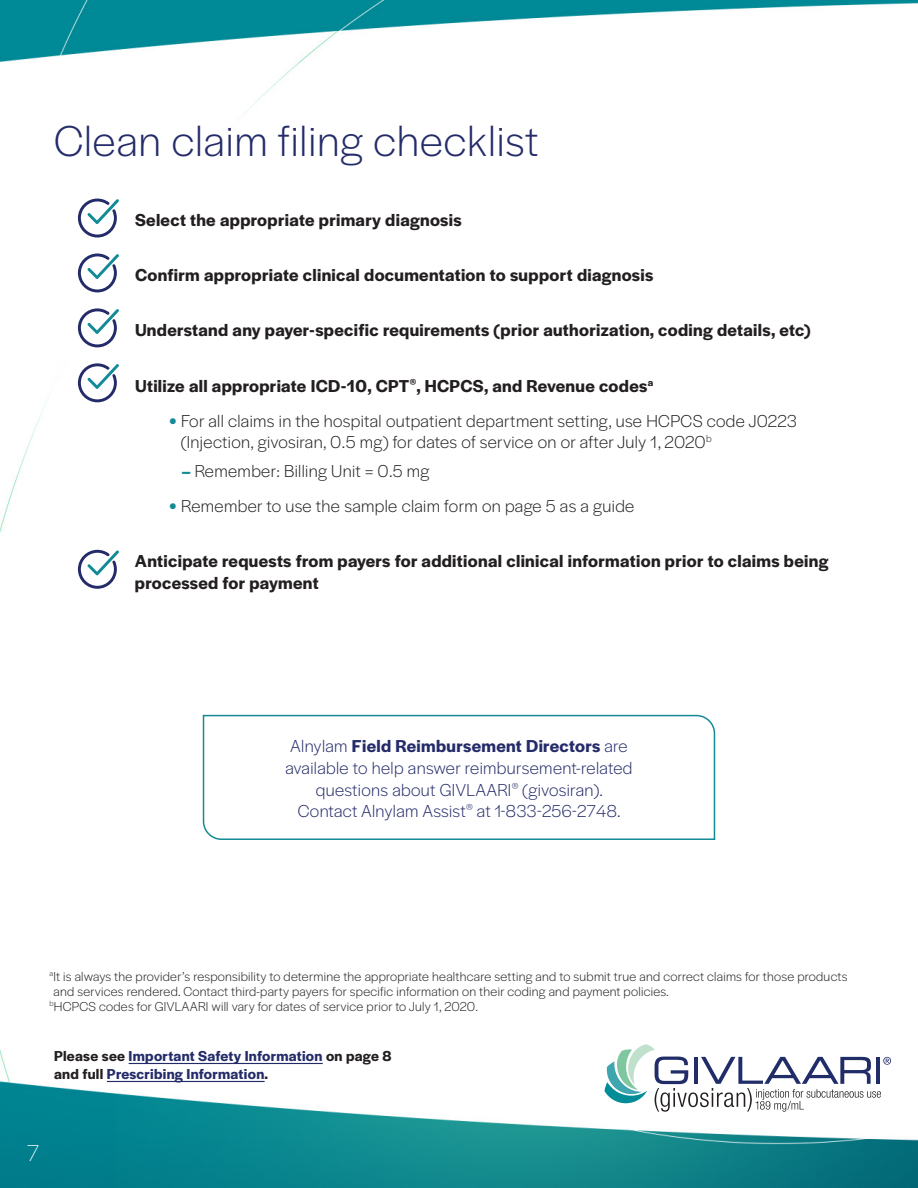
<style>
.page{position:relative;width:918px;height:1188px;background:#fff}
.page>*{position:absolute;margin:0;border:0;box-sizing:border-box;transform-origin:0 0}
.t1{font:300 45px "Halyard Display";letter-spacing:.02em;color:#242b69}
.t2{font:200 24px "Halyard Display";color:#fff}
.t3{font:600 18px/21.6px "Halyard Display";letter-spacing:.02em;color:#231f20}
.t4{font:300 18px/21.6px "Halyard Display";letter-spacing:.02em;color:#231f20}
.t5{font:300 18px/21.6px "Halyard Display";letter-spacing:.02em;color:#242b69;text-align:center}
.t6{font:600 15px/18px "Halyard Display";letter-spacing:.02em;color:#242b69}
.t7{font:300 13.5px/15px "Halyard Display";letter-spacing:.02em;color:#231f20}
.s1{font-family:"Avenir";font-weight:400;font-size:16.5px;color:#138b96}
.s2{font-family:"Avenir";font-weight:900;font-size:16.5px;color:#138b96}
.s3{font-weight:600}
.s4{color:#231f20}
</style>
<div class="page">
<img style="left:0;top:0;width:918px;height:1188px">
<svg style="left:0;top:62px;width:436px;height:444px"></svg>
<svg style="left:605px;top:1044px;width:286px;height:68px"></svg>
<hr style="left:129px;top:1063px;width:194px;height:1px;background:#242b69">
<hr style="left:107px;top:1081px;width:158px;height:1px;background:#242b69">
<svg style="left:78px;top:199px;width:41px;height:39px"></svg>
<svg style="left:78px;top:253px;width:41px;height:39px"></svg>
<svg style="left:78px;top:308px;width:41px;height:39px"></svg>
<svg style="left:78px;top:363px;width:41px;height:39px"></svg>
<svg style="left:78px;top:550px;width:41px;height:39px"></svg>
<svg style="left:202px;top:714px;width:514px;height:127px"></svg>
<h1 class="t1" style="left:54px;top:110px;width:486px">Clean claim filing checklist</h1>
<p class="t3" style="left:135px;top:208px;width:328px">Select the appropriate primary diagnosis</p>
<p class="t3" style="left:135px;top:263px;width:520px">Confirm appropriate clinical documentation to support diagnosis</p>
<p class="t3" style="left:135px;top:319px;width:677px">Understand any payer-specific requirements (prior authorization, coding details, etc)</p>
<p class="t3" style="left:135px;top:374px;width:520px">Utilize all appropriate ICD-10, CPT<sup>®</sup>, HCPCS, and Revenue codes<sup>a</sup></p>
<p class="t4" style="left:181px;top:409px;width:617px;text-indent:-12px"><span class="s1">•</span> For all claims in the hospital outpatient department setting, use HCPCS code J0223 (Injection, givosiran, 0.5 mg) for dates of service on or after July 1, 2020<sup>b</sup></p>
<p class="t4" style="left:182px;top:459px;width:249px"><span class="s2">–</span> Remember: Billing Unit = 0.5 mg</p>
<p class="t4" style="left:169px;top:494px;width:467px"><span class="s1">•</span> Remember to use the sample claim form on page 5 as a guide</p>
<p class="t3" style="left:135px;top:549px;width:695px">Anticipate requests from payers for additional clinical information prior to claims being processed for payment</p>
<p class="t5" style="left:285px;top:735px;width:349px">Alnylam <span class="s3">Field Reimbursement Directors</span> are available to help answer reimbursement-related questions about GIVLAARI<sup>®</sup> (givosiran).<br>Contact Alnylam Assist<sup>®</sup> at 1-833-256-2748.</p>
<p class="t7" style="left:50px;top:968px;width:799px"><sup>a</sup>It is always the provider’s responsibility to determine the appropriate healthcare setting and to submit true and correct claims for those products and services rendered. Contact third-party payers for specific information on their coding and payment policies.<br><sup>b</sup>HCPCS codes for GIVLAARI will vary for dates of service prior to July 1, 2020.</p>
<p class="t6" style="left:54px;top:1046px;width:339px"><span class="s4">Please see</span> Important Safety Information <span class="s4">on page 8 and full</span> Prescribing Information<span class="s4">.</span></p>
<h2 class="t2" style="left:27px;top:1136px;width:13px">7</h2>
</div>
